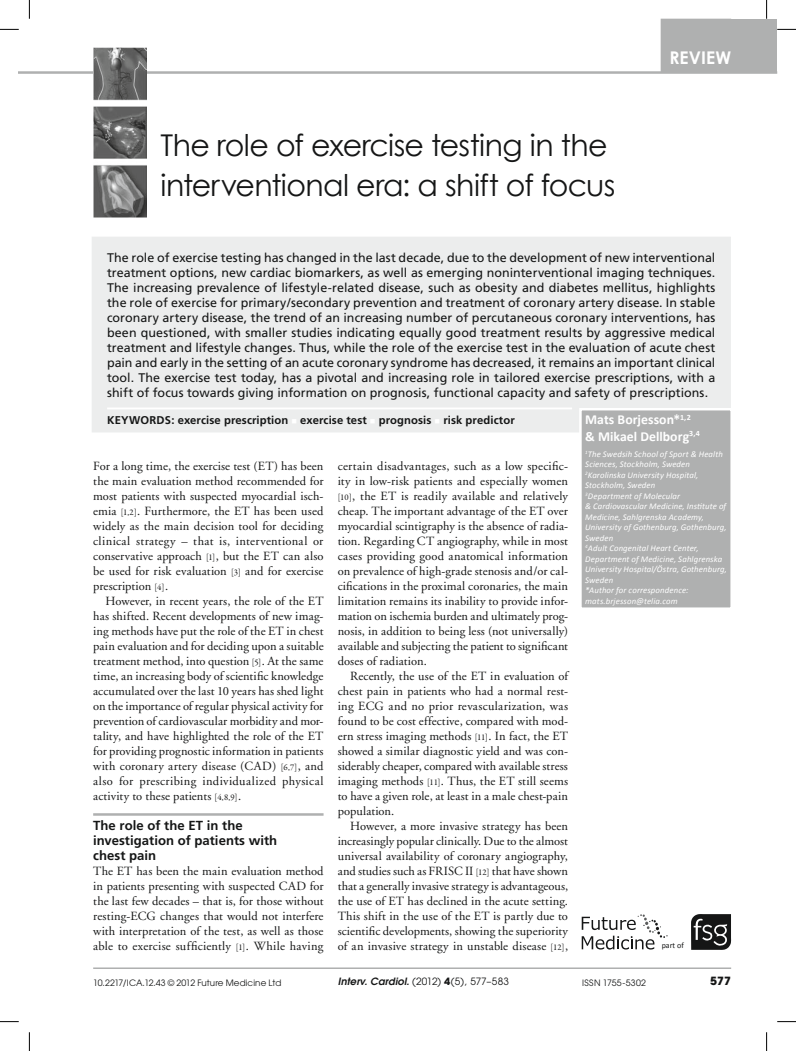
<style>
.page{position:relative;width:796px;height:1051px;background:#fff}
.page>*{position:absolute;margin:0;border:0;box-sizing:border-box;transform-origin:0 0}
.t1{font:30px/40px "Century Gothic";letter-spacing:-.02em;color:#151616}
.t2{font:700 17.5px "Century Gothic";letter-spacing:.01em;color:#fff}
.t3{font:700 13.75px/16.5px "Calibri";letter-spacing:.005em;color:#fff}
.t4{font:700 13.12px/15px "Frutiger";letter-spacing:.005em;color:#151616}
.t5{font:12.5px/15px "Adobe Garamond";letter-spacing:.01em;color:#151616;text-align:justify}
.t6{font:12.5px/15px "Frutiger";letter-spacing:.005em;color:#151616;text-align:justify}
.t7{font:700 11.25px "Frutiger";letter-spacing:.01em;color:#151616}
.t8{font:700 11.25px "Avant Garde";color:#151616}
.t9{font:10px "Avant Garde";color:#151616}
.t10{font:italic 8.75px/10.5px "Calibri";letter-spacing:.015em;color:#fff}
.t11{font:8.75px "Avant Garde";letter-spacing:.01em;color:#151616}
.t12{font:8.75px "Avant Garde";letter-spacing:.035em;color:#151616}
.t13{font:8.12px "Calibri";color:#151616}
.s1{color:#fff}
.s2{font-family:"Garamond Premr Pro";font-size:8.75px}
.s3{font-weight:600;font-style:italic}
.s4{font-weight:700}
</style>
<div class="page">
<hr style="left:93px;top:967px;width:638px;height:2px;background:#afb0b0">
<hr style="left:19px;top:71px;width:758px;height:3px;background:#afb0b0">
<div style="left:717px;top:19px;width:60px;height:54px;background:#afb0b0"></div>
<svg style="left:691px;top:914px;width:40px;height:36px"></svg>
<svg style="left:582px;top:914px;width:85px;height:35px"></svg>
<div style="left:660px;top:19px;width:71px;height:53px;background:#afb0b0"></div>
<div style="left:92px;top:237px;width:638px;height:195px;background:#eceded"></div>
<hr style="left:107px;top:407px;width:465px;height:2px;background:#fff">
<div style="left:580px;top:409px;width:151px;height:200px;background:#afb0b0"></div>
<div style="left:579px;top:408px;width:154px;height:202px;border:2px solid #fff"></div>
<hr style="left:93px;top:813px;width:230px;height:3px;background:#afb0b0">
<img style="left:93px;top:48px;width:53px;height:170px">
<svg style="left:0;top:29px;width:19px;height:1px"></svg>
<svg style="left:777px;top:29px;width:19px;height:1px"></svg>
<svg style="left:0;top:1021px;width:19px;height:1px"></svg>
<svg style="left:777px;top:1021px;width:19px;height:1px"></svg>
<svg style="left:29px;top:0;width:1px;height:19px"></svg>
<svg style="left:29px;top:1032px;width:1px;height:19px"></svg>
<svg style="left:766px;top:0;width:1px;height:19px"></svg>
<svg style="left:766px;top:1032px;width:1px;height:19px"></svg>
<h1 class="t1" style="left:160px;top:124px;width:456px">The role of exercise testing in the interventional era: a shift of focus</h1>
<h2 class="t2" style="left:669px;top:45px;width:63px">REVIEW</h2>
<p class="t6" style="left:107px;top:250px;width:610px">The role of exercise testing has changed in the last decade, due to the development of new interventional treatment options, new cardiac biomarkers, as well as emerging noninterventional imaging techniques.<br>The increasing prevalence of lifestyle-related disease, such as obesity and diabetes mellitus, highlights the role of exercise for primary/secondary prevention and treatment of coronary artery disease. In stable coronary artery disease, the trend of an increasing number of percutaneous coronary interventions, has been questioned, with smaller studies indicating equally good treatment results by aggressive medical treatment and lifestyle changes. Thus, while the role of the exercise test in the evaluation of acute chest pain and early in the setting of an acute coronary syndrome has decreased, it remains an important clinical tool. The exercise test today, has a pivotal and increasing role in tailored exercise prescriptions, with a shift of focus towards giving information on prognosis, functional capacity and safety of prescriptions.</p>
<p class="t7" style="left:107px;top:413px;width:409px">Keywords: exercise prescription <span class="s1">■</span> exercise test <span class="s1">■</span> prognosis <span class="s1">■</span> risk predictor</p>
<p class="t3" style="left:585px;top:411px;width:116px">Mats Borjesson*<sup>1,2 </sup>&amp; Mikael Dellborg<sup>3,4</sup></p>
<p class="t10" style="left:585px;top:448px;width:143px"><sup>1</sup>The Swedsih School of Sport &amp; Health<br>Sciences, Stockholm, Sweden<br><sup>2</sup>Karolinska University Hospital,<br>Stockholm, Sweden<br><sup>3</sup>Department of Molecular<br>&amp; Cardiovascular Medicine, Institute of<br>Medicine, Sahlgrenska Academy,<br>University of Gothenburg, Gothenburg,<br>Sweden<br><sup>4</sup>Adult Congenital Heart Center,<br>Department of Medicine, Sahlgrenska<br>University Hospital/Östra, Gothenburg,<br>Sweden<br>*Author for correspondence: mats.brjesson@telia.com</p>
<p class="t5" style="left:93px;top:459px;width:232px">For a long time, the exercise test (ET) has been the main evaluation method recommended for most patients with suspected myocardial isch&shy;emia <span class="s2">[1,2]</span>. Furthermore, the ET has been used widely as the main decision tool for deciding clinical strategy – that is, interventional or conservative approach <span class="s2">[1]</span>, but the ET can also be used for risk evaluation <span class="s2">[3]</span> and for exercise prescription <span class="s2">[4]</span>.</p>
<p class="t5" style="left:93px;top:594px;width:232px;text-indent:12px">However, in recent years, the role of the ET has shifted. Recent developments of new imag&shy;ing methods have put the role of the ET in chest pain evaluation and for deciding upon a suitable treatment method, into question <span class="s2">[5]</span>. At the same time, an increasing body of scientific knowledge accumulated over the last 10 years has shed light on the importance of regular physical activity for prevention of cardiovascular morbidity and mor&shy;tality, and have highlighted the role of the ET for providing prognostic information in patients with coronary artery disease (CAD) <span class="s2">[6,7]</span>, and also for prescribing individualized physical activity to these patients <span class="s2">[4,8,9]</span>.</p>
<p class="t4" style="left:93px;top:818px;width:186px">The role of the ET in the investigation of patients with chest pain</p>
<p class="t5" style="left:93px;top:864px;width:232px">The ET has been the main evaluation method in patients presenting with suspected CAD for the last few decades – that is, for those without resting-ECG changes that would not interfere with interpretation of the test, as well as those able to exercise sufficiently <span class="s2">[1]</span>. While having</p>
<p class="t5" style="left:338px;top:459px;width:232px">certain disadvantages, such as a low specific&shy;ity in low-risk patients and especially women <span class="s2">[10]</span>, the ET is readily available and relatively cheap. The important advantage of the ET over myocardial scintigraphy is the absence of radia&shy;tion. Regarding CT angiography, while in most cases providing good anatomical information on prevalence of high-grade stenosis and/or cal&shy;cifications in the proximal coronaries, the main limitation remains its inability to provide infor&shy;mation on ischemia burden and ultimately prog&shy;nosis, in addition to being less (not universally) available and subjecting the patient to significant doses of radiation.</p>
<p class="t5" style="left:338px;top:669px;width:232px;text-indent:12px">Recently, the use of the ET in evaluation of chest pain in patients who had a normal rest&shy;ing ECG and no prior revascularization, was found to be cost effective, compared with mod&shy;ern stress imaging methods <span class="s2">[11]</span>. In fact, the ET showed a similar diagnostic yield and was con&shy;siderably cheaper, compared with available stress imaging methods <span class="s2">[11]</span>. Thus, the ET still seems to have a given role, at least in a male chest-pain population.</p>
<p class="t5" style="left:338px;top:819px;width:232px;text-indent:12px">However, a more invasive strategy has been increasingly popular clinically. Due to the almost universal availability of coronary angiography, and studies such as FRISC II <span class="s2">[12]</span> that have shown that a generally invasive strategy is advantageous, the use of ET has declined in the acute setting.<br>This shift in the use of the ET is partly due to scientific developments, showing the superiority of an invasive strategy in unstable disease <span class="s2">[12]</span>,</p>
<p class="t13" style="left:662px;top:940px;width:24px">part of</p>
<p class="t11" style="left:93px;top:977px;width:190px">10.2217/ICA.12.43 © 2012 Future Medicine Ltd</p>
<p class="t9" style="left:338px;top:976px;width:173px"><span class="s3">Interv. Cardiol.</span> (2012) <span class="s4">4</span>(5), 577–583</p>
<p class="t12" style="left:582px;top:977px;width:65px">ISSN 1755-5302</p>
<p class="t8" style="left:710px;top:973px;width:22px">577</p>
</div>
